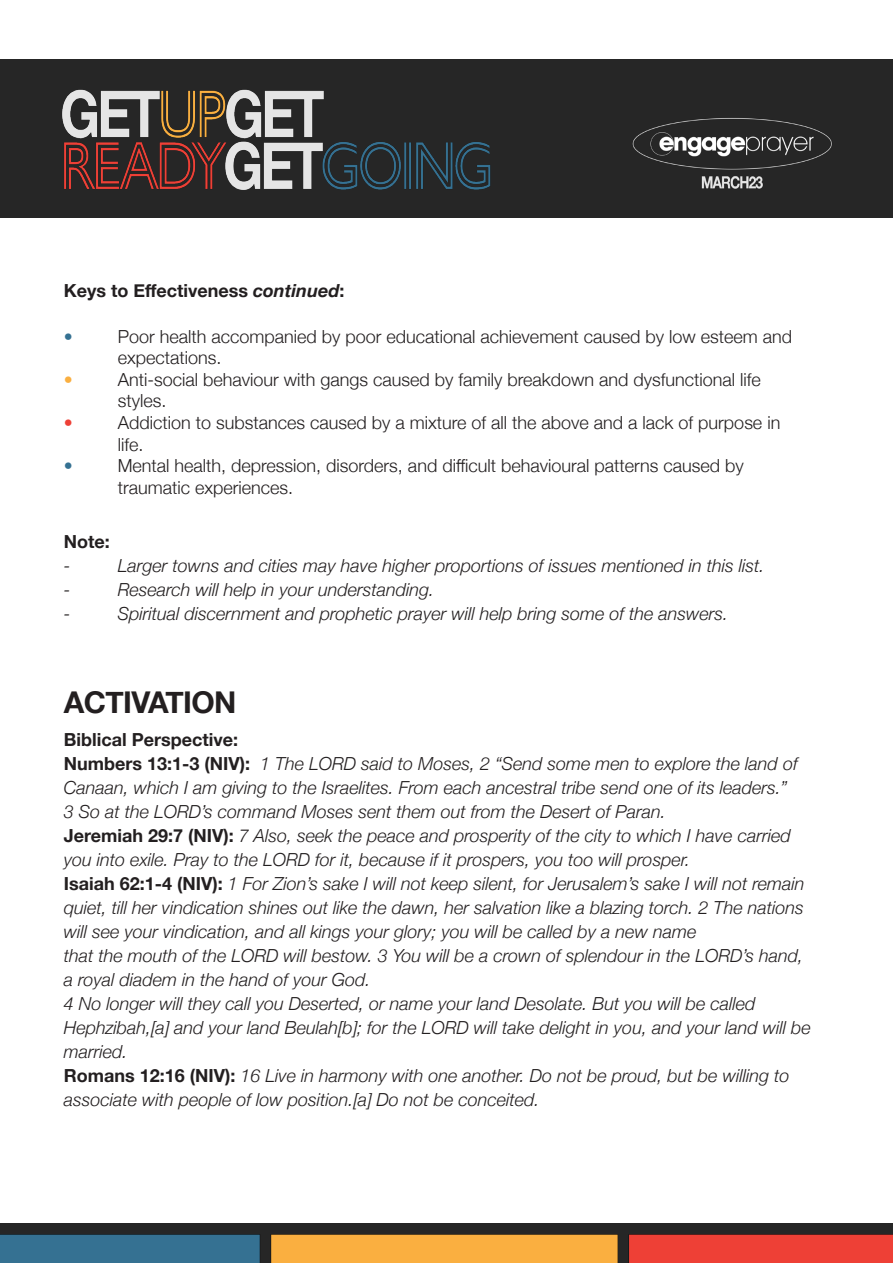
<style>
.page{position:relative;width:893px;height:1263px;background:#fff}
.page>*{position:absolute;margin:0;border:0;box-sizing:border-box;transform-origin:0 0}
.t1{font:700 30px "Helvetica Neue";letter-spacing:-.02em;color:#231f20}
.t2{font:italic 300 18px/24px "Helvetica Neue";color:#231f20}
.t3{font:300 18px/21.6px "Helvetica Neue";color:#231f20}
.t4{font:700 18px "Helvetica Neue";color:#231f20}
.t5{font:300 18px "Helvetica Neue";color:#357192}
.t6{font:300 18px "Helvetica Neue";color:#faaf40}
.t7{font:300 18px "Helvetica Neue";color:#ee4036}
.s1{font-style:italic}
.s2{font-weight:700;font-style:normal}
</style>
<div class="page">
<div style="left:0;top:59px;width:893px;height:159px;background:#262626"></div>
<img style="left:62px;top:89px;width:429px;height:101px">
<img style="left:0;top:1223px;width:893px;height:40px">
<img style="left:632px;top:118px;width:200px;height:71px">
<p class="t4" style="left:64px;top:276px;width:282px">Keys to Effectiveness <span class="s1">continued</span>:</p>
<p class="t5" style="left:64px;top:322px;width:10px">•</p>
<p class="t3" style="left:118px;top:324px;width:676px">Poor health accompanied by poor educational achievement caused by low esteem and expectations.</p>
<p class="t6" style="left:64px;top:365px;width:10px">•</p>
<p class="t3" style="left:118px;top:367px;width:645px">Anti-social behaviour with gangs caused by family breakdown and dysfunctional life styles.</p>
<p class="t7" style="left:64px;top:408px;width:10px">•</p>
<p class="t3" style="left:118px;top:410px;width:664px">Addiction to substances caused by a mixture of all the above and a lack of purpose in life.</p>
<p class="t5" style="left:64px;top:451px;width:10px">•</p>
<p class="t3" style="left:118px;top:454px;width:627px">Mental health, depression, disorders, and difficult behavioural patterns caused by</p>
<p class="t3" style="left:118px;top:475px;width:177px">traumatic experiences.</p>
<p class="t4" style="left:64px;top:528px;width:48px">Note:</p>
<p class="t2" style="left:64px;top:553px;width:8px">-</p>
<p class="t2" style="left:118px;top:553px;width:648px">Larger towns and cities may have higher proportions of issues mentioned in this list.</p>
<p class="t2" style="left:64px;top:577px;width:8px">-</p>
<p class="t2" style="left:118px;top:577px;width:318px">Research will help in your understanding.</p>
<p class="t2" style="left:64px;top:601px;width:8px">-</p>
<p class="t2" style="left:118px;top:601px;width:612px">Spiritual discernment and prophetic prayer will help bring some of the answers.</p>
<p class="t1" style="left:64px;top:679px;width:174px">ACTIVATION</p>
<p class="t4" style="left:64px;top:725px;width:176px">Biblical Perspective:</p>
<p class="t2" style="left:64px;top:750px;width:735px"><span class="s2">Numbers 13:1-3 (NIV):</span> 1 The LORD said to Moses, 2 “Send some men to explore the land of</p>
<p class="t2" style="left:64px;top:774px;width:725px">Canaan, which I am giving to the Israelites. From each ancestral tribe send one of its leaders.”</p>
<p class="t2" style="left:64px;top:798px;width:604px">3 So at the LORD’s command Moses sent them out from the Desert of Paran.</p>
<p class="t2" style="left:64px;top:822px;width:728px"><span class="s2">Jeremiah 29:7 (NIV):</span> 7 Also, seek the peace and prosperity of the city to which I have carried you into exile. Pray to the LORD for it, because if it prospers, you too will prosper.</p>
<p class="t2" style="left:64px;top:870px;width:742px;text-align:justify"><span class="s2">Isaiah 62:1-4 (NIV):</span> 1 For Zion’s sake I will not keep silent, for Jerusalem’s sake I will not remain quiet, till her vindication shines out like the dawn, her salvation like a blazing torch. 2 The nations will see your vindication, and all kings your glory; you will be called by a new name</p>
<p class="t2" style="left:64px;top:942px;width:741px">that the mouth of the LORD will bestow. 3 You will be a crown of splendour in the LORD’s hand, a royal diadem in the hand of your God.</p>
<p class="t2" style="left:64px;top:990px;width:693px">4 No longer will they call you Deserted, or name your land Desolate. But you will be called</p>
<p class="t2" style="left:64px;top:1014px;width:748px">Hephzibah,[a] and your land Beulah[b]; for the LORD will take delight in you, and your land will be married.</p>
<p class="t2" style="left:64px;top:1062px;width:727px"><span class="s2">Romans 12:16 (NIV):</span> 16 Live in harmony with one another. Do not be proud, but be willing to associate with people of low position.[a] Do not be conceited.</p>
</div>
